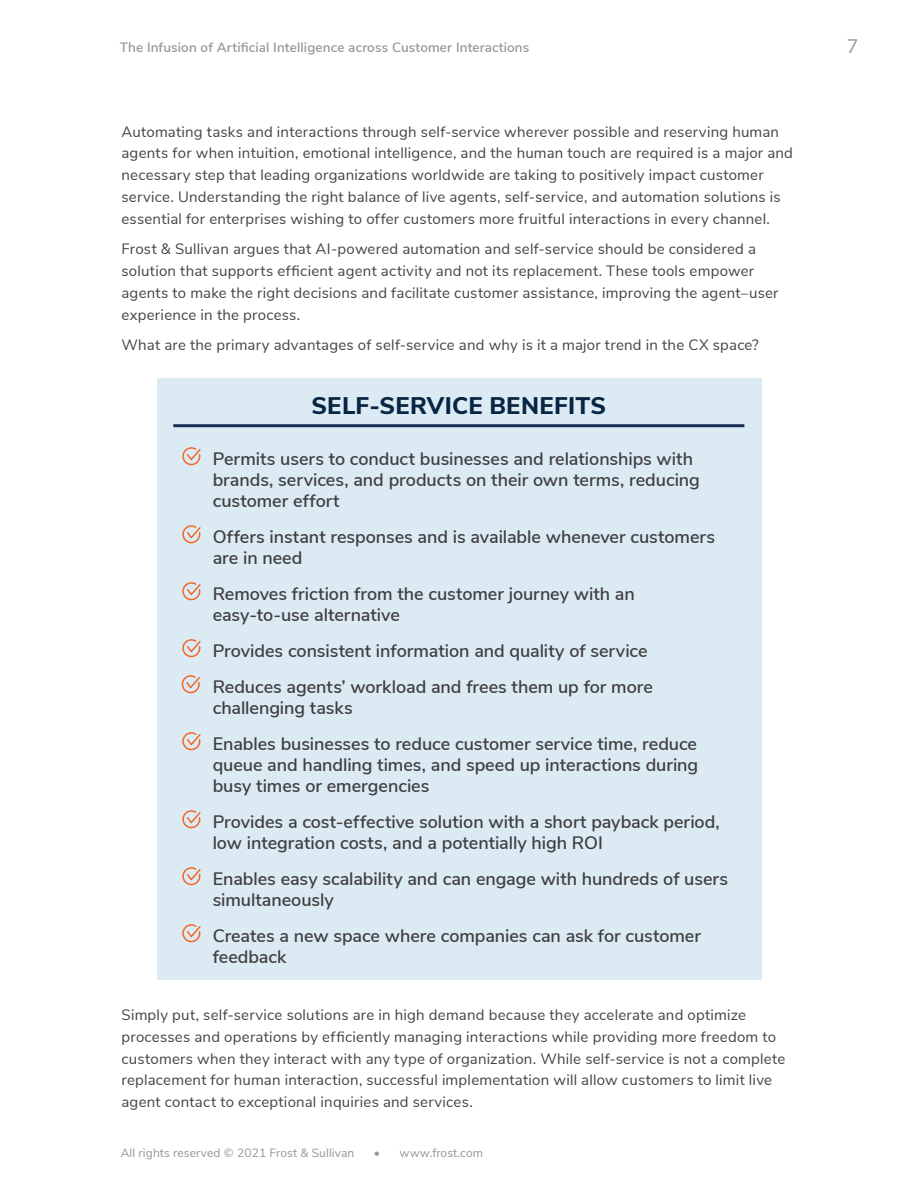
<style>
.page{position:relative;width:918px;height:1188px;background:#fff}
.page>*{position:absolute;margin:0;border:0;box-sizing:border-box;transform-origin:0 0}
.t1{font:800 24px "Nunito Sans";letter-spacing:.01em;color:#072643}
.t2{font:19.5px "Nunito Sans";color:#939598}
.t3{font:600 18px/21px "Nunito Sans";letter-spacing:-.005em;color:#3e3e3f}
.Text_body{font:15px/21.8px "Nunito Sans";letter-spacing:.015em;color:#434445}
.t4{font:600 13.5px "Nunito Sans";letter-spacing:.01em;color:#939598}
.t5{font:12px "Nunito Sans";letter-spacing:.01em;color:#939598}
</style>
<div class="page">
<div style="left:157px;top:379px;width:604px;height:601px;background:#dceaf4"></div>
<hr style="left:173px;top:424px;width:571px;height:3px;background:#172c54">
<svg style="left:182px;top:525px;width:19px;height:19px"></svg>
<svg style="left:182px;top:582px;width:19px;height:19px"></svg>
<svg style="left:182px;top:639px;width:19px;height:19px"></svg>
<svg style="left:182px;top:447px;width:19px;height:19px"></svg>
<svg style="left:182px;top:732px;width:19px;height:19px"></svg>
<svg style="left:182px;top:810px;width:19px;height:19px"></svg>
<svg style="left:182px;top:867px;width:19px;height:19px"></svg>
<svg style="left:182px;top:924px;width:19px;height:19px"></svg>
<svg style="left:181px;top:675px;width:19px;height:19px"></svg>
<p class="t4" style="left:120px;top:37px;width:411px">The Infusion of Artificial Intelligence across Customer Interactions</p>
<h2 class="t2" style="left:847px;top:32px;width:13px">7</h2>
<p class="Text_body" style="left:122px;top:120px;width:673px">Automating tasks and interactions through self-service wherever possible and reserving human agents for when intuition, emotional intelligence, and the human touch are required is a major and necessary step that leading organizations worldwide are taking to positively impact customer service. Understanding the right balance of live agents, self-service, and automation solutions is essential for enterprises wishing to offer customers more fruitful interactions in every channel.</p>
<p class="Text_body" style="left:122px;top:237px;width:659px">Frost &amp; Sullivan argues that AI-powered automation and self-service should be considered a solution that supports efficient agent activity and not its replacement. These tools empower agents to make the right decisions and facilitate customer assistance, improving the agent–user experience in the process.</p>
<p class="Text_body" style="left:122px;top:333px;width:639px">What are the primary advantages of self-service and why is it a major trend in the CX space?</p>
<p class="t1" style="left:311px;top:388px;width:296px">SELF-SERVICE BENEFITS</p>
<p class="t3" style="left:213px;top:447px;width:489px">Permits users to conduct businesses and relationships with brands, services, and products on their own terms, reducing customer effort</p>
<p class="t3" style="left:213px;top:525px;width:504px">Offers instant responses and is available whenever customers are in need</p>
<p class="t3" style="left:213px;top:582px;width:424px">Removes friction from the customer journey with an easy-to-use alternative</p>
<p class="t3" style="left:213px;top:631px;width:442px;line-height:36px">Provides consistent information and quality of service<br>Reduces agents’ workload and frees them up for more</p>
<p class="t3" style="left:213px;top:688px;width:486px;line-height:36px">challenging tasks<br>Enables businesses to reduce customer service time, reduce</p>
<p class="t3" style="left:213px;top:753px;width:487px">queue and handling times, and speed up interactions during busy times or emergencies</p>
<p class="t3" style="left:213px;top:810px;width:509px">Provides a cost-effective solution with a short payback period, low integration costs, and a potentially high ROI</p>
<p class="t3" style="left:213px;top:867px;width:517px">Enables easy scalability and can engage with hundreds of users simultaneously</p>
<p class="t3" style="left:213px;top:924px;width:490px">Creates a new space where companies can ask for customer feedback</p>
<p class="Text_body" style="left:122px;top:1003px;width:665px">Simply put, self-service solutions are in high demand because they accelerate and optimize processes and operations by efficiently managing interactions while providing more freedom to customers when they interact with any type of organization. While self-service is not a complete replacement for human interaction, successful implementation will allow customers to limit live agent contact to exceptional inquiries and services.</p>
<p class="t5" style="left:121px;top:1145px;width:235px">All rights reserved © 2021 Frost &amp; Sullivan</p>
<p class="t5" style="left:374px;top:1145px;width:111px">• www.frost.com</p>
</div>
